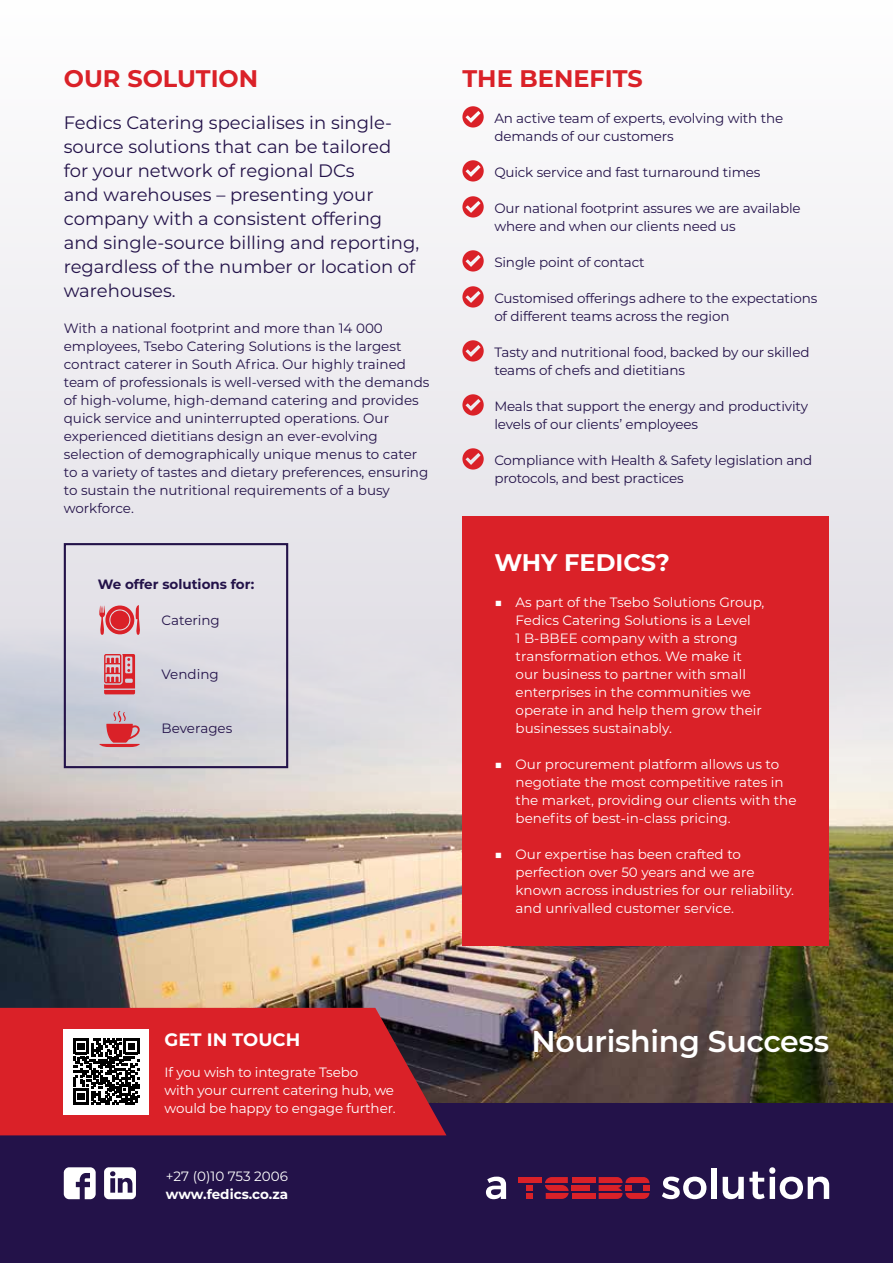
<style>
.page{position:relative;width:893px;height:1263px;background:#fff}
.page>*{position:absolute;margin:0;border:0;box-sizing:border-box;transform-origin:0 0}
.t1{font:600 30px "Montserrat";letter-spacing:-.01em;color:#fff}
.t2{font:700 24px "Montserrat";color:#da2128}
.t3{font:700 24px "Montserrat";color:#fff}
.t4{font:18px/24px "Montserrat";color:#231249}
.t5{font:700 18px "Montserrat";color:#fff}
.t6{font:13.5px/18px "Montserrat";letter-spacing:-.01em;color:#231249}
.t7{font:13.5px/18px "Montserrat";color:#fff}
.t8{font:700 13.5px "Montserrat";color:#231249}
.t9{font:700 13.5px "Montserrat";color:#fff}
</style>
<div class="page">
<svg style="left:0;top:205px;width:893px;height:414px;fill:#edecf0"></svg>
<img style="left:0;top:619px;width:893px;height:484px">
<div style="left:0;top:1103px;width:893px;height:160px;background:#231249"></div>
<svg style="left:64px;top:1167px;width:32px;height:32px"></svg>
<svg style="left:104px;top:1167px;width:32px;height:32px"></svg>
<svg style="left:486px;top:1176px;width:20px;height:23px"></svg>
<svg style="left:662px;top:1176px;width:44px;height:23px"></svg>
<div style="left:711px;top:1168px;width:6px;height:31px;background:#fff"></div>
<svg style="left:723px;top:1167px;width:106px;height:32px"></svg>
<div style="left:572px;top:1177px;width:24px;height:6px;background:#da2128"></div>
<div style="left:572px;top:1193px;width:24px;height:6px;background:#da2128"></div>
<div style="left:572px;top:1185px;width:18px;height:6px;background:#da2128"></div>
<svg style="left:545px;top:1177px;width:24px;height:22px"></svg>
<div style="left:518px;top:1177px;width:24px;height:6px;background:#da2128"></div>
<svg style="left:527px;top:1185px;width:6px;height:14px"></svg>
<svg style="left:599px;top:1177px;width:50px;height:22px"></svg>
<div style="left:462px;top:516px;width:367px;height:429px;background:#da2128"></div>
<svg style="left:462px;top:106px;width:22px;height:22px"></svg>
<svg style="left:462px;top:160px;width:22px;height:22px"></svg>
<svg style="left:462px;top:196px;width:22px;height:22px"></svg>
<svg style="left:462px;top:250px;width:22px;height:22px"></svg>
<svg style="left:462px;top:286px;width:22px;height:22px"></svg>
<svg style="left:462px;top:340px;width:22px;height:22px"></svg>
<svg style="left:462px;top:394px;width:22px;height:22px"></svg>
<svg style="left:462px;top:448px;width:22px;height:22px"></svg>
<svg style="left:0;top:1008px;width:446px;height:127px;background:#cc242b"></svg>
<div style="left:64px;top:1029px;width:85px;height:85px;background:#fff"></div>
<svg style="left:73px;top:1038px;width:67px;height:67px"></svg>
<div style="left:64px;top:543px;width:224px;height:225px;border:2px solid #231249"></div>
<svg style="left:98px;top:602px;width:44px;height:33px"></svg>
<svg style="left:99px;top:711px;width:41px;height:36px"></svg>
<svg style="left:104px;top:654px;width:31px;height:40px"></svg>
<h2 class="t2" style="left:64px;top:61px;width:196px">OUR SOLUTION</h2>
<p class="t4" style="left:64px;top:110px;width:357px">Fedics Catering specialises in single&shy;source solutions that can be tailored for your network of regional DCs<br>and warehouses – presenting your company with a consistent offering and single-source billing and reporting, regardless of the number or location of warehouses.</p>
<p class="t6" style="left:64px;top:319px;width:367px">With a national footprint and more than 14 000 employees, Tsebo Catering Solutions is the largest contract caterer in South Africa. Our highly trained team of professionals is well-versed with the demands of high-volume, high-demand catering and provides quick service and uninterrupted operations. Our experienced dietitians design an ever-evolving selection of demographically unique menus to cater to a variety of tastes and dietary preferences, ensuring to sustain the nutritional requirements of a busy workforce.</p>
<p class="t8" style="left:98px;top:574px;width:158px">We offer solutions for:</p>
<p class="t6" style="left:162px;top:610px;width:60px">Catering</p>
<p class="t6" style="left:162px;top:664px;width:59px">Vending</p>
<p class="t6" style="left:162px;top:718px;width:72px">Beverages</p>
<h2 class="t2" style="left:462px;top:61px;width:182px">THE BENEFITS</h2>
<p class="t6" style="left:494px;top:109px;width:290px">An active team of experts, evolving with the demands of our customers</p>
<p class="t6" style="left:494px;top:163px;width:268px">Quick service and fast turnaround times</p>
<p class="t6" style="left:494px;top:199px;width:308px">Our national footprint assures we are available where and when our clients need us</p>
<p class="t6" style="left:494px;top:253px;width:152px">Single point of contact</p>
<p class="t6" style="left:494px;top:289px;width:325px">Customised offerings adhere to the expectations of different teams across the region</p>
<p class="t6" style="left:494px;top:343px;width:317px">Tasty and nutritional food, backed by our skilled teams of chefs and dietitians</p>
<p class="t6" style="left:494px;top:397px;width:315px">Meals that support the energy and productivity levels of our clients’ employees</p>
<p class="t6" style="left:494px;top:451px;width:320px">Compliance with Health &amp; Safety legislation and protocols, and best practices</p>
<h2 class="t3" style="left:494px;top:545px;width:177px">WHY FEDICS?</h2>
<p class="t7" style="left:516px;top:593px;width:250px;text-indent:-21px">■ As part of the Tsebo Solutions Group, Fedics Catering Solutions is a Level<br>1 B-BBEE company with a strong transformation ethos. We make it our business to partner with small enterprises in the communities we operate in and help them grow their businesses sustainably.</p>
<p class="t7" style="left:516px;top:755px;width:282px;text-indent:-21px">■ Our procurement platform allows us to negotiate the most competitive rates in the market, providing our clients with the benefits of best-in-class pricing.</p>
<p class="t7" style="left:516px;top:845px;width:280px;text-indent:-21px">■ Our expertise has been crafted to perfection over 50 years and we are known across industries for our reliability. and unrivalled customer service.</p>
<h3 class="t5" style="left:165px;top:1027px;width:137px">GET IN TOUCH</h3>
<p class="t7" style="left:165px;top:1063px;width:233px">If you wish to integrate Tsebo<br>with your current catering hub, we would be happy to engage further.</p>
<p class="t7" style="left:166px;top:1167px;width:123px">+27 (0)10 753 2006</p>
<p class="t9" style="left:166px;top:1185px;width:124px">www.fedics.co.za</p>
<h1 class="t1" style="left:531px;top:1020px;width:299px">Nourishing Success</h1>
</div>
